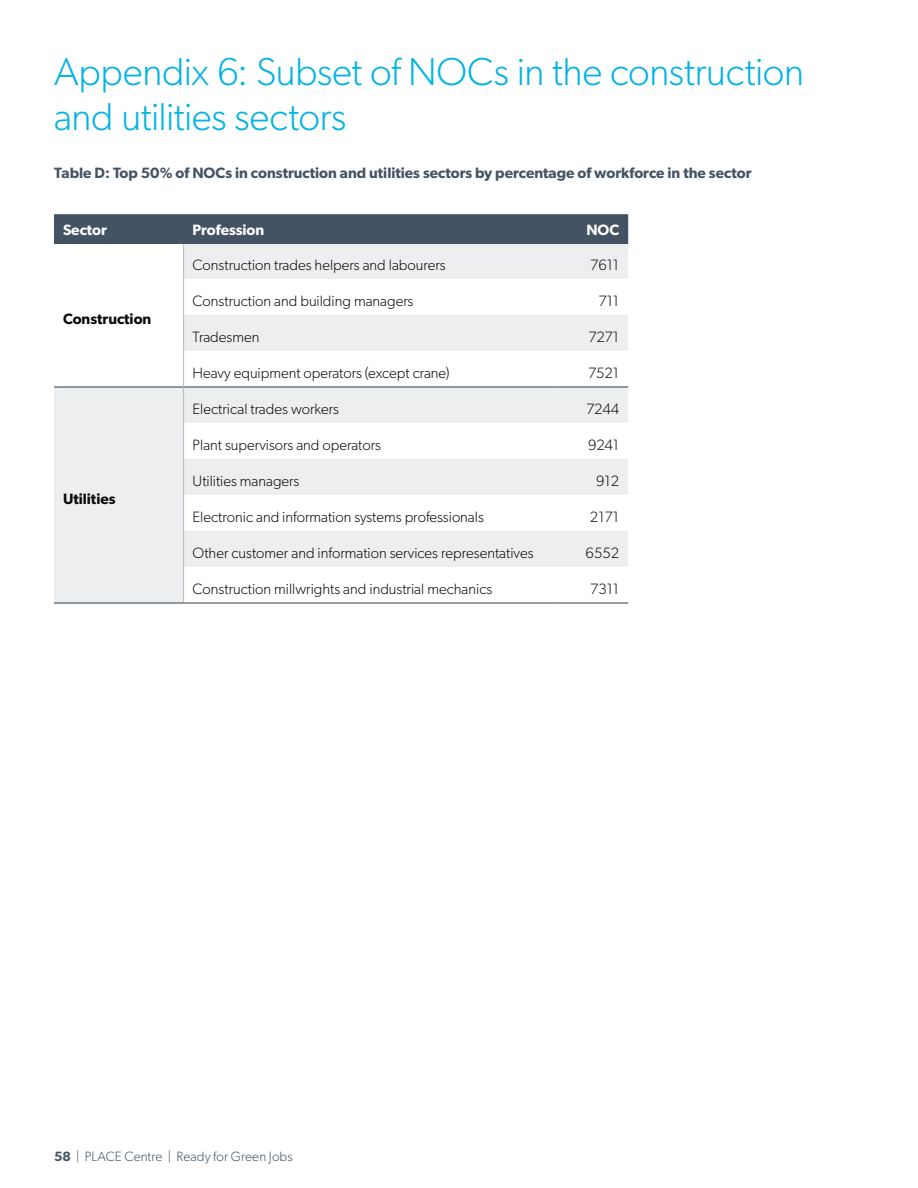
<style>
.page{position:relative;width:918px;height:1188px;background:#fff}
.page>*{position:absolute;margin:0;border:0;box-sizing:border-box;transform-origin:0 0}
.Minor_page_title{font:300 39px/45px "Gibson";letter-spacing:-.01em;color:#00b3e3}
.Text{font:300 15px "Gibson";color:#0a0a0a}
.Figure_table_title{font:600 15px "Gibson";color:#435363}
.Text-2{font:600 15px "Gibson";color:#0a0a0a}
.Table_header{font:600 15px "Gibson";color:#fff}
.t1{font:300 13.5px "Gibson";letter-spacing:.005em;color:#435363}
.s1{font-weight:600}
</style>
<div class="page">
<div style="left:54px;top:214px;width:574px;height:30px;background:#435363"></div>
<svg style="left:54px;top:244px;width:574px;height:358px;fill:#eceeef"></svg>
<hr style="left:54px;top:386px;width:129px;height:2px;background:#435363">
<hr style="left:184px;top:386px;width:370px;height:2px;background:#435363">
<hr style="left:554px;top:386px;width:74px;height:2px;background:#435363">
<hr style="left:183px;top:244px;width:1px;height:35px;background:#b4bac1">
<hr style="left:183px;top:279px;width:1px;height:36px;background:#b4bac1">
<hr style="left:183px;top:315px;width:1px;height:36px;background:#b4bac1">
<hr style="left:183px;top:351px;width:1px;height:36px;background:#b4bac1">
<hr style="left:183px;top:387px;width:1px;height:36px;background:#b4bac1">
<hr style="left:183px;top:423px;width:1px;height:36px;background:#b4bac1">
<hr style="left:183px;top:459px;width:1px;height:36px;background:#b4bac1">
<hr style="left:183px;top:495px;width:1px;height:36px;background:#b4bac1">
<hr style="left:183px;top:531px;width:1px;height:36px;background:#b4bac1">
<hr style="left:183px;top:567px;width:1px;height:35px;background:#b4bac1">
<hr style="left:54px;top:602px;width:130px;height:2px;background:#435363">
<hr style="left:184px;top:602px;width:370px;height:2px;background:#435363">
<hr style="left:554px;top:602px;width:74px;height:2px;background:#435363">
<p class="Minor_page_title" style="left:54px;top:49px;width:752px">Appendix 6: Subset of NOCs in the construction and utilities sectors</p>
<p class="Figure_table_title" style="left:54px;top:163px;width:699px">Table D: Top 50% of NOCs in construction and utilities sectors by percentage of workforce in the sector</p>
<p class="Table_header" style="left:63px;top:221px;width:46px">Sector</p>
<p class="Table_header" style="left:193px;top:221px;width:73px">Profession</p>
<p class="Table_header" style="left:586px;top:221px;width:34px">NOC</p>
<p class="Text-2" style="left:63px;top:310px;width:90px">Construction</p>
<p class="Text-2" style="left:63px;top:490px;width:54px">Utilities</p>
<p class="Text" style="left:193px;top:256px;width:255px">Construction trades helpers and labourers</p>
<p class="Text" style="left:590px;top:256px;width:30px">7611</p>
<p class="Text" style="left:193px;top:292px;width:222px">Construction and building managers</p>
<p class="Text" style="left:598px;top:292px;width:22px">711</p>
<p class="Text" style="left:193px;top:328px;width:68px">Tradesmen</p>
<p class="Text" style="left:588px;top:328px;width:32px">7271</p>
<p class="Text" style="left:193px;top:364px;width:258px">Heavy equipment operators (except crane)</p>
<p class="Text" style="left:588px;top:364px;width:33px">7521</p>
<p class="Text" style="left:193px;top:400px;width:148px">Electrical trades workers</p>
<p class="Text" style="left:586px;top:400px;width:35px">7244</p>
<p class="Text" style="left:193px;top:436px;width:190px">Plant supervisors and operators</p>
<p class="Text" style="left:588px;top:436px;width:32px">9241</p>
<p class="Text" style="left:193px;top:472px;width:108px">Utilities managers</p>
<p class="Text" style="left:596px;top:472px;width:25px">912</p>
<p class="Text" style="left:193px;top:508px;width:293px">Electronic and information systems professionals</p>
<p class="Text" style="left:590px;top:508px;width:31px">2171</p>
<p class="Text" style="left:193px;top:544px;width:343px">Other customer and information services representatives</p>
<p class="Text" style="left:586px;top:544px;width:35px">6552</p>
<p class="Text" style="left:193px;top:580px;width:301px">Construction millwrights and industrial mechanics</p>
<p class="Text" style="left:590px;top:580px;width:30px">7311</p>
<p class="t1" style="left:54px;top:1148px;width:240px"><span class="s1">58</span> | PLACE Centre | Ready for Green Jobs</p>
</div>
